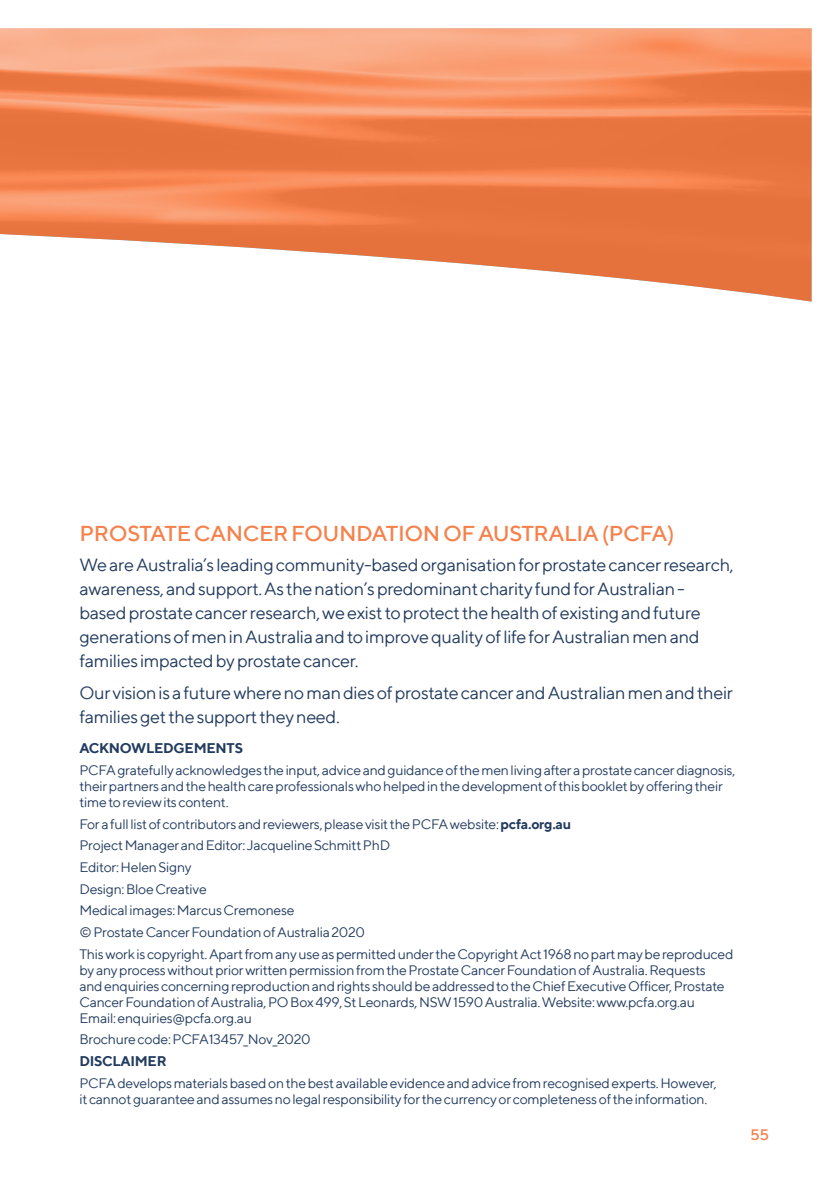
<style>
.page{position:relative;width:840px;height:1191px;background:#fff}
.page>*{position:absolute;margin:0;border:0;box-sizing:border-box;transform-origin:0 0}
.t1{font:500 22px "TT Norms";letter-spacing:-.02em;color:#f5814c}
.t2{font:18px/24px "TT Norms";letter-spacing:-.02em;color:#223b5e}
.t3{font:500 15.4px "TT Norms";color:#f5814c}
.t4{font:14px/16px "TT Norms";letter-spacing:-.02em;color:#223b5e}
.t5{font:700 14px "TT Norms";letter-spacing:-.02em;color:#223b5e}
.s1{font-weight:700}
</style>
<div class="page">
<img style="left:0;top:28px;width:811px;height:274px">
<h1 class="t1" style="left:79px;top:520px;width:596px">PROSTATE CANCER FOUNDATION OF AUSTRALIA (PCFA)</h1>
<p class="t2" style="left:79px;top:552px;width:655px">We are Australia’s leading community-based organisation for prostate cancer research, awareness, and support. As the nation’s predominant charity fund for Australian - based prostate cancer research, we exist to protect the health of existing and future generations of men in Australia and to improve quality of life for Australian men and families impacted by prostate cancer.</p>
<p class="t2" style="left:79px;top:681px;width:654px">Our vision is a future where no man dies of prostate cancer and Australian men and their families get the support they need.</p>
<p class="t5" style="left:79px;top:739px;width:165px">ACKNOWLEDGEMENTS</p>
<p class="t4" style="left:79px;top:761px;width:657px">PCFA gratefully acknowledges the input, advice and guidance of the men living after a prostate cancer diagnosis, their partners and the health care professionals who helped in the development of this booklet by offering their time to review its content.</p>
<p class="t4" style="left:79px;top:812px;width:655px;line-height:21.6px">For a full list of contributors and reviewers, please visit the PCFA website: <span class="s1">pcfa.org.au<br></span>Project Manager and Editor: Jacqueline Schmitt PhD<br>Editor: Helen Signy<br>Design: Bloe Creative<br>Medical images: Marcus Cremonese<br>© Prostate Cancer Foundation of Australia 2020<br>This work is copyright. Apart from any use as permitted under the Copyright Act 1968 no part may be reproduced</p>
<p class="t4" style="left:79px;top:961px;width:646px">by any process without prior written permission from the Prostate Cancer Foundation of Australia. Requests and enquiries concerning reproduction and rights should be addressed to the Chief Executive Officer, Prostate Cancer Foundation of Australia, PO Box 499, St Leonards, NSW 1590 Australia. Website: www.pcfa.org.au Email: enquiries@pcfa.org.au</p>
<p class="t4" style="left:79px;top:1031px;width:233px">Brochure code: PCFA13457_Nov_2020</p>
<p class="t5" style="left:79px;top:1052px;width:89px">DISCLAIMER</p>
<p class="t4" style="left:79px;top:1074px;width:638px">PCFA develops materials based on the best available evidence and advice from recognised experts. However, it cannot guarantee and assumes no legal responsibility for the currency or completeness of the information.</p>
<p class="t3" style="left:749px;top:1125px;width:21px">55</p>
</div>
